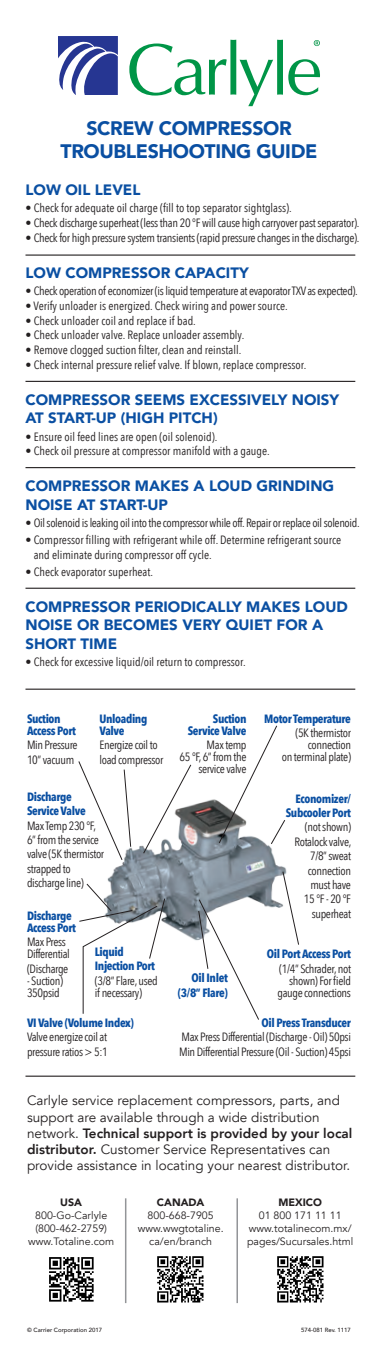
<style>
.page{position:relative;width:378px;height:1350px;background:#fff}
.page>*{position:absolute;margin:0;border:0;box-sizing:border-box;transform-origin:0 0}
.t1{font:900 19.5px/23.4px "Avenir";letter-spacing:-.02em;color:#0a4fa2;text-align:center}
.t2{font:900 15px/18.5px "Avenir";color:#0a4fa2}
.t3{font:13.5px/16.2px "Avenir";color:#231f20}
.t4{font:12px/12px "Avenir Next Condensed";letter-spacing:-.025em;color:#231f20;text-align:right}
.t5{font:12px/14.9px "Avenir Next Condensed";color:#231f20}
.t6{font:700 12px/12px "Avenir Next Condensed";letter-spacing:-.03em;color:#0a4fa2}
.t7{font:10.65px/12.8px "Avenir";color:#231f20;text-align:center}
.t8{font:500 6px "Avenir";color:#231f20}
.s1{font-weight:800}
.s2{font-weight:900}
</style>
<div class="page">
<img style="left:157px;top:1256px;width:47px;height:47px">
<img style="left:277px;top:1256px;width:47px;height:47px">
<img style="left:49px;top:1257px;width:45px;height:45px">
<hr style="left:125px;top:1198px;width:1px;height:105px;background:#939598">
<hr style="left:236px;top:1198px;width:2px;height:105px;background:#939598">
<hr style="left:26px;top:255px;width:329px;height:1px;background:#231f20">
<hr style="left:26px;top:381px;width:329px;height:1px;background:#231f20">
<hr style="left:26px;top:467px;width:329px;height:1px;background:#231f20">
<hr style="left:26px;top:588px;width:329px;height:1px;background:#231f20">
<hr style="left:26px;top:1076px;width:329px;height:1px;background:#231f20">
<img style="left:107px;top:799px;width:180px;height:142px">
<hr style="left:26px;top:689px;width:329px;height:1px;background:#231f20">
<svg style="left:78px;top:761px;width:53px;height:100px"></svg>
<svg style="left:79px;top:883px;width:87px;height:131px"></svg>
<svg style="left:198px;top:899px;width:62px;height:121px"></svg>
<svg style="left:282px;top:871px;width:17px;height:74px"></svg>
<svg style="left:218px;top:725px;width:68px;height:120px"></svg>
<svg style="left:143px;top:764px;width:49px;height:90px"></svg>
<svg style="left:58px;top:36px;width:60px;height:59px"></svg>
<svg style="left:129px;top:40px;width:191px;height:66px"></svg>
<p class="t1" style="left:61px;top:116px;width:258px">SCREW COMPRESSOR<br>TROUBLESHOOTING GUIDE</p>
<p class="t2" style="left:26px;top:180px;width:116px">LOW OIL LEVEL</p>
<p class="t5" style="left:26px;top:200px;width:268px">• Check for adequate oil charge (fill to top separator sightglass).</p>
<p class="t4" style="left:26px;top:216px;width:335px">• Check discharge superheat (less than 20 °F will cause high carryover past separator).</p>
<p class="t4" style="left:26px;top:231px;width:336px">• Check for high pressure system transients (rapid pressure changes in the discharge).</p>
<p class="t2" style="left:26px;top:263px;width:225px">LOW COMPRESSOR CAPACITY</p>
<p class="t4" style="left:26px;top:284px;width:334px">• Check operation of economizer (is liquid temperature at evaporator TXV as expected).</p>
<p class="t5" style="left:26px;top:298px;width:264px">• Verify unloader is energized. Check wiring and power source.</p>
<p class="t5" style="left:26px;top:312px;width:172px">• Check unloader coil and replace if bad.</p>
<p class="t5" style="left:26px;top:327px;width:220px">• Check unloader valve. Replace unloader assembly.</p>
<p class="t5" style="left:26px;top:342px;width:217px">• Remove clogged suction filter, clean and reinstall.</p>
<p class="t5" style="left:26px;top:357px;width:282px">• Check internal pressure relief valve. If blown, replace compressor.</p>
<p class="t2" style="left:26px;top:390px;width:315px">COMPRESSOR SEEMS EXCESSIVELY NOISY<br>AT START-UP (HIGH PITCH)</p>
<p class="t5" style="left:26px;top:428px;width:193px">• Ensure oil feed lines are open (oil solenoid).</p>
<p class="t5" style="left:26px;top:443px;width:246px">• Check oil pressure at compressor manifold with a gauge.</p>
<p class="t2" style="left:26px;top:476px;width:310px">COMPRESSOR MAKES A LOUD GRINDING<br>NOISE AT START-UP</p>
<p class="t4" style="left:26px;top:516px;width:336px">• Oil solenoid is leaking oil into the compressor while off. Repair or replace oil solenoid.</p>
<p class="t5" style="left:34px;top:532px;width:309px;text-indent:-8px">• Compressor filling with refrigerant while off. Determine refrigerant source and eliminate during compressor off cycle.</p>
<p class="t5" style="left:26px;top:564px;width:129px">• Check evaporator superheat.</p>
<p class="t2" style="left:26px;top:597px;width:324px">COMPRESSOR PERIODICALLY MAKES LOUD<br>NOISE OR BECOMES VERY QUIET FOR A<br>SHORT TIME</p>
<p class="t5" style="left:26px;top:654px;width:222px">• Check for excessive liquid/oil return to compressor.</p>
<p class="t6" style="left:27px;top:713px;width:50px">Suction<br>Access Port</p>
<p class="t4" style="left:27px;top:739px;width:52px">Min Pressure</p>
<p class="t4" style="left:27px;top:753px;width:49px">10” vacuum</p>
<p class="t6" style="left:99px;top:713px;width:49px">Unloading<br>Valve</p>
<p class="t4" style="left:99px;top:739px;width:60px">Energize coil to</p>
<p class="t4" style="left:99px;top:753px;width:65px">load compressor</p>
<p class="t6" style="left:27px;top:790px;width:46px">Discharge</p>
<p class="t6" style="left:27px;top:805px;width:60px">Service Valve</p>
<p class="t4" style="left:27px;top:819px;width:70px">Max Temp 230 °F,</p>
<p class="t4" style="left:27px;top:833px;width:73px">6” from the service</p>
<p class="t4" style="left:27px;top:848px;width:79px">valve (5K thermistor</p>
<p class="t4" style="left:27px;top:862px;width:45px">strapped to</p>
<p class="t4" style="left:27px;top:876px;width:58px">discharge line)</p>
<p class="t6" style="left:27px;top:909px;width:50px">Discharge<br>Access Port</p>
<p class="t4" style="left:27px;top:935px;width:44px;text-align:left">Max Press<br>Differential</p>
<p class="t4" style="left:27px;top:962px;width:43px">(Discharge</p>
<p class="t4" style="left:27px;top:974px;width:38px;text-align:left">- Suction)<br>350psid</p>
<p class="t6" style="left:95px;top:945px;width:31px">Liquid</p>
<p class="t6" style="left:95px;top:960px;width:62px">Injection Port</p>
<p class="t4" style="left:95px;top:974px;width:64px;text-align:left">(3/8” Flare, used if necessary)</p>
<p class="t6" style="left:27px;top:1016px;width:108px">VI Valve (Volume Index)</p>
<p class="t4" style="left:27px;top:1030px;width:82px">Valve energize coil at</p>
<p class="t4" style="left:27px;top:1045px;width:82px">pressure ratios &gt; 5:1</p>
<p class="t6" style="left:188px;top:713px;width:60px;text-align:right">Suction<br>Service Valve</p>
<p class="t4" style="left:180px;top:739px;width:68px">Max temp<br>65 °F, 6” from the service valve</p>
<p class="t6" style="left:264px;top:713px;width:88px">Motor Temperature</p>
<p class="t4" style="left:282px;top:727px;width:71px">(5K thermistor connection<br>on terminal plate)</p>
<p class="t6" style="left:296px;top:792px;width:57px">Economizer/</p>
<p class="t6" style="left:286px;top:807px;width:67px">Subcooler Port</p>
<p class="t4" style="left:305px;top:821px;width:48px">(not shown)</p>
<p class="t4" style="left:294px;top:835px;width:58px">Rotalock valve,</p>
<p class="t4" style="left:310px;top:849px;width:42px">7/8” sweat</p>
<p class="t4" style="left:308px;top:864px;width:45px">connection</p>
<p class="t4" style="left:310px;top:878px;width:42px">must have</p>
<p class="t4" style="left:304px;top:893px;width:49px">15 °F - 20 °F</p>
<p class="t4" style="left:312px;top:907px;width:41px">superheat</p>
<p class="t6" style="left:267px;top:948px;width:86px">Oil Port Access Port</p>
<p class="t4" style="left:277px;top:962px;width:75px">(1/4” Schrader, not shown) For field gauge connections</p>
<p class="t6" style="left:262px;top:1017px;width:91px">Oil Press Transducer</p>
<p class="t4" style="left:182px;top:1030px;width:171px">Max Press Differential (Discharge - Oil) 50psi</p>
<p class="t4" style="left:179px;top:1045px;width:173px">Min Differential Pressure (Oil - Suction) 45psi</p>
<p class="t6" style="left:192px;top:972px;width:38px">Oil Inlet</p>
<p class="t6" style="left:178px;top:986px;width:51px">(3/8” Flare)</p>
<p class="t3" style="left:27px;top:1093px;width:327px">Carlyle service replacement compressors, parts, and support are available through a wide distribution network. <span class="s1">Technical support is provided by your local distributor.</span> Customer Service Representatives can provide assistance in locating your nearest distributor.</p>
<p class="t7" style="left:28px;top:1197px;width:88px"><span class="s2">USA<br></span>800-Go-Carlyle (800-462-2759) www.Totaline.com</p>
<p class="t7" style="left:138px;top:1197px;width:88px"><span class="s2">CANADA<br></span>800-668-7905 www.wwgtotaline. ca/en/branch</p>
<p class="t7" style="left:247px;top:1197px;width:108px"><span class="s2">MEXICO<br></span>01 800 171 11 11 www.totalinecom.mx/ pages/Sucursales.html</p>
<p class="t8" style="left:27px;top:1325px;width:77px">© Carrier Corporation 2017</p>
<p class="t8" style="left:301px;top:1325px;width:51px">574-081 Rev. 1117</p>
</div>
